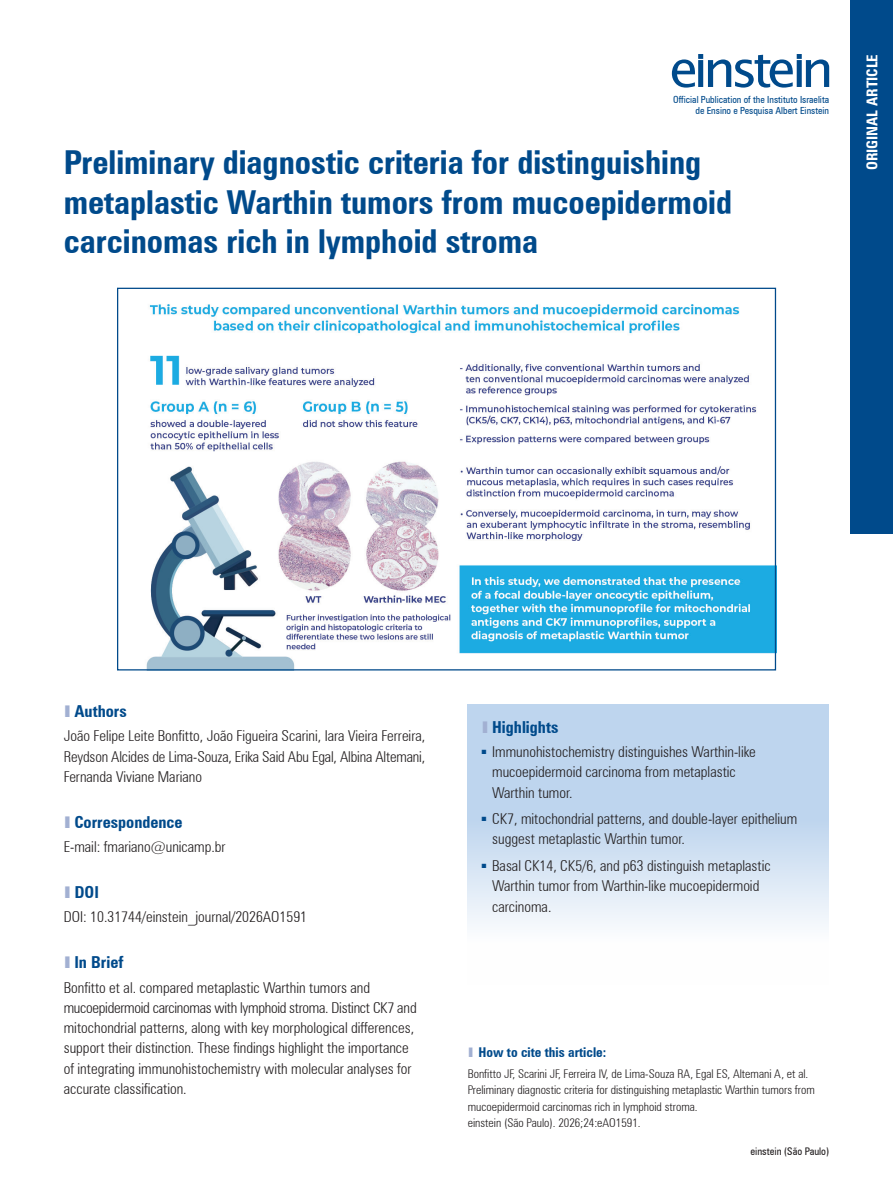
<style>
.page{position:relative;width:893px;height:1191px;background:#fff}
.page>*{position:absolute;margin:0;border:0;box-sizing:border-box;transform-origin:0 0}
.t1{font:700 condensed 33px/39.6px "Zurich BT";color:#004a8b}
.t2{font:700 condensed 16.5px "Zurich BT";color:#004a8b}
.t3{font:300 condensed 15px/20.2px "Zurich BT";color:#231f20}
.t4{font:700 condensed 15px "Zurich BT";color:#fff}
.t5{font:700 condensed 13.5px "Zurich BT";color:#004a8b}
.t6{font:300 condensed 12px/16.5px "Zurich BT";color:#231f20}
.t7{font:condensed 10.5px "Zurich BT";color:#231f20}
.t8{font:condensed 9.75px/11.7px "Zurich BT";color:#004a8b;text-align:right}
.s1{color:#a2b0d2}
</style>
<div class="page">
<img style="left:146px;top:304px;width:628px;height:364px">
<div style="left:850px;top:0;width:43px;height:534px;background:#004a8b"></div>
<svg style="left:672px;top:54px;width:157px;height:34px"></svg>
<svg style="left:468px;top:704px;width:361px;height:222px;background:#cbddf1"></svg>
<p class="t8" style="left:673px;top:93px;width:157px">Official Publication of the Instituto Israelita de Ensino e Pesquisa Albert Einstein</p>
<h1 class="t1" style="left:64px;top:142px;width:670px">Preliminary diagnostic criteria for distinguishing metaplastic Warthin tumors from mucoepidermoid carcinomas rich in lymphoid stroma</h1>
<p class="t4" style="left:863px;top:170px;width:118px;rotate:-90deg">ORIGINAL ARTICLE</p>
<p class="t2" style="left:64px;top:701px;width:65px"><span class="s1">❚</span> Authors</p>
<p class="t3" style="left:64px;top:725px;width:363px;text-align:justify">João Felipe Leite Bonfitto, João Figueira Scarini, Iara Vieira Ferreira, Reydson Alcides de Lima-Souza, Erika Said Abu Egal, Albina Altemani, Fernanda Viviane Mariano</p>
<p class="t2" style="left:64px;top:811px;width:120px"><span class="s1">❚</span> Correspondence</p>
<p class="t3" style="left:64px;top:836px;width:163px">E-mail: fmariano@unicamp.br</p>
<p class="t2" style="left:64px;top:882px;width:37px"><span class="s1">❚</span> DOI</p>
<p class="t3" style="left:64px;top:906px;width:245px">DOI: 10.31744/einstein_journal/2026AO1591</p>
<p class="t2" style="left:64px;top:952px;width:61px"><span class="s1">❚</span> In Brief</p>
<p class="t3" style="left:64px;top:977px;width:355px">Bonfitto et al. compared metaplastic Warthin tumors and mucoepidermoid carcinomas with lymphoid stroma. Distinct CK7 and mitochondrial patterns, along with key morphological differences, support their distinction. These findings highlight the importance of integrating immunohistochemistry with molecular analyses for accurate classification.</p>
<p class="t2" style="left:482px;top:716px;width:78px"><span class="s1">❚</span> Highlights</p>
<p class="t3" style="left:492px;top:741px;width:265px;text-indent:-11px"><sup>■</sup> Immunohistochemistry distinguishes Warthin-like mucoepidermoid carcinoma from metaplastic<br>Warthin tumor.</p>
<p class="t3" style="left:492px;top:808px;width:307px;text-indent:-11px"><sup>■</sup> CK7, mitochondrial patterns, and double-layer epithelium suggest metaplastic Warthin tumor.</p>
<p class="t3" style="left:492px;top:855px;width:280px;text-indent:-11px"><sup>■</sup> Basal CK14, CK5/6, and p63 distinguish metaplastic<br>Warthin tumor from Warthin-like mucoepidermoid carcinoma.</p>
<p class="t5" style="left:468px;top:1044px;width:140px"><span class="s1">❚</span> How to cite this article:</p>
<p class="t6" style="left:468px;top:1065px;width:348px">Bonfitto JF, Scarini JF, Ferreira IV, de Lima-Souza RA, Egal ES, Altemani A, et al.<br>Preliminary diagnostic criteria for distinguishing metaplastic Warthin tumors from mucoepidermoid carcinomas rich in lymphoid stroma.<br>einstein (São Paulo). 2026;24:eAO1591.</p>
<p class="t7" style="left:750px;top:1144px;width:80px">einstein (São Paulo)</p>
</div>
